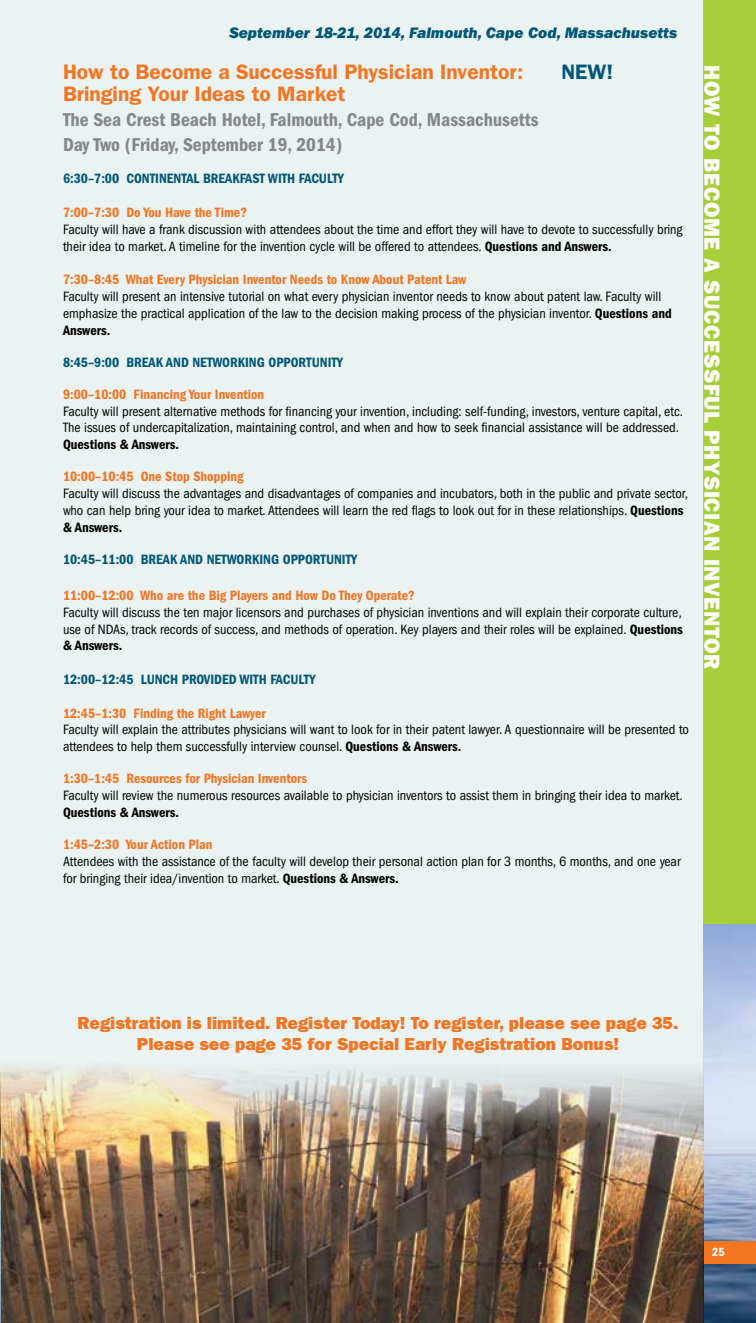
<style>
.page{position:relative;width:756px;height:1323px;background:#eaf2f2}
.page>*{position:absolute;margin:0;border:0;box-sizing:border-box;transform-origin:0 0}
.t1{font:800 21.88px "Franklin Gothic";letter-spacing:.025em;color:#fff}
.t2{font:600 21px "Franklin Gothic";color:#f47521}
.t3{font:600 21px "Franklin Gothic";color:#005776}
.t4{font:600 condensed 19.25px/24.5px "Franklin Gothic";color:#848688}
.t5{font:800 17.5px/21px "Franklin Gothic";color:#f47521;text-align:center}
.t6{font:italic 800 15.75px "Franklin Gothic";color:#005776}
.t7{font:condensed 14px/16.8px "Franklin Gothic";color:#000}
.t8{font:600 condensed 14px "Franklin Gothic";color:#f47521}
.t9{font:600 condensed 14px "Franklin Gothic";color:#005776}
.t10{font:600 condensed 14px "Franklin Gothic";color:#000}
.t11{font:600 condensed 12.25px "Franklin Gothic";color:#fff}
.s1{font-weight:600}
</style>
<div class="page">
<img style="left:703px;top:924px;width:53px;height:399px">
<div style="left:703px;top:1241px;width:53px;height:23px;background:#f47521"></div>
<div style="left:703px;top:0;width:53px;height:924px;background:#a6ce39"></div>
<img style="left:1px;top:1066px;width:702px;height:257px">
<img style="left:0;top:1066px;width:1px;height:257px">
<p class="t6" style="left:229px;top:23px;width:450px">September 18-21, 2014, Falmouth, Cape Cod, Massachusetts</p>
<h2 class="t2" style="left:63px;top:59px;width:462px">How to Become a Successful Physician Inventor:</h2>
<h2 class="t3" style="left:561px;top:59px;width:53px">NEW!</h2>
<h2 class="t2" style="left:63px;top:82px;width:284px">Bringing Your Ideas to Market</h2>
<h3 class="t4" style="left:63px;top:107px;width:477px">The Sea Crest Beach Hotel, Falmouth, Cape Cod, Massachusetts<br>Day Two (Friday, September 19, 2014)</h3>
<p class="t9" style="left:63px;top:171px;width:156px">6:30–7:00 CONTINENTAL Breakfast</p>
<p class="t9" style="left:268px;top:171px;width:8px">with</p>
<p class="t9" style="left:299px;top:171px;width:14px">Faculty</p>
<p class="t8" style="left:63px;top:204px;width:186px">7:00–7:30 Do You Have the Time?</p>
<p class="t7" style="left:63px;top:221px;width:621px">Faculty will have a frank discussion with attendees about the time and effort they will have to devote to successfully bring their idea to market. A timeline for the invention cycle will be offered to attendees. <span class="s1">Questions and Answers.</span></p>
<p class="t8" style="left:63px;top:272px;width:405px">7:30–8:45 What Every Physician Inventor Needs to Know About Patent Law</p>
<p class="t7" style="left:63px;top:288px;width:610px">Faculty will present an intensive tutorial on what every physician inventor needs to know about patent law. Faculty will emphasize the practical application of the law to the decision making process of the physician inventor. <span class="s1">Questions and<br>Answers.</span></p>
<p class="t9" style="left:63px;top:354px;width:282px">8:45–9:00 BREAK AND NETWORKING OPPORTUNITY</p>
<p class="t8" style="left:63px;top:386px;width:203px">9:00–10:00 Financing Your Invention</p>
<p class="t7" style="left:63px;top:403px;width:622px">Faculty will present alternative methods for financing your invention, including: self-funding, investors, venture capital, etc.<br>The issues of undercapitalization, maintaining control, and when and how to seek financial assistance will be addressed.</p>
<p class="t10" style="left:63px;top:437px;width:118px">Questions &amp; Answers.</p>
<p class="t8" style="left:63px;top:469px;width:182px">10:00–10:45 One Stop Shopping</p>
<p class="t7" style="left:63px;top:485px;width:627px">Faculty will discuss the advantages and disadvantages of companies and incubators, both in the public and private sector, who can help bring your idea to market. Attendees will learn the red flags to look out for in these relationships. <span class="s1">Questions &amp; Answers.</span></p>
<p class="t9" style="left:63px;top:551px;width:296px">10:45–11:00 BREAK AND NETWORKING OPPORTUNITY</p>
<p class="t8" style="left:63px;top:587px;width:353px">11:00–12:00 Who are the Big Players and How Do They Operate?</p>
<p class="t7" style="left:63px;top:604px;width:621px;text-align:justify">Faculty will discuss the ten major licensors and purchases of physician inventions and will explain their corporate culture, use of NDAs, track records of success, and methods of operation. Key players and their roles will be explained. <span class="s1">Questions &amp; Answers.</span></p>
<p class="t9" style="left:63px;top:671px;width:254px">12:00–12:45 LUNCH PROVIDED WITH FACULTY</p>
<p class="t8" style="left:63px;top:705px;width:204px">12:45–1:30 Finding the Right Lawyer</p>
<p class="t7" style="left:63px;top:721px;width:628px">Faculty will explain the attributes physicians will want to look for in their patent lawyer. A questionnaire will be presented to attendees to help them successfully interview counsel. <span class="s1">Questions &amp; Answers.</span></p>
<p class="t8" style="left:63px;top:771px;width:246px">1:30–1:45 Resources for Physician Inventors</p>
<p class="t7" style="left:63px;top:787px;width:621px">Faculty will review the numerous resources available to physician inventors to assist them in bringing their idea to market.</p>
<p class="t10" style="left:63px;top:804px;width:118px">Questions &amp; Answers.</p>
<p class="t8" style="left:63px;top:836px;width:151px">1:45–2:30 Your Action Plan</p>
<p class="t7" style="left:63px;top:853px;width:619px">Attendees with the assistance of the faculty will develop their personal action plan for 3 months, 6 months, and one year for bringing their idea/invention to market. <span class="s1">Questions &amp; Answers.</span></p>
<h1 class="t1" style="left:725px;top:65px;width:605px;rotate:90deg">HOW TO BECOME A SUCCESSFUL PHYSICIAN INVENTOR</h1>
<p class="t5" style="left:78px;top:1012px;width:602px">Registration is limited. Register Today! To register, please see page 35.<br>Please see page 35 for Special Early Registration Bonus!</p>
<p class="t11" style="left:712px;top:1245px;width:14px">25</p>
</div>
